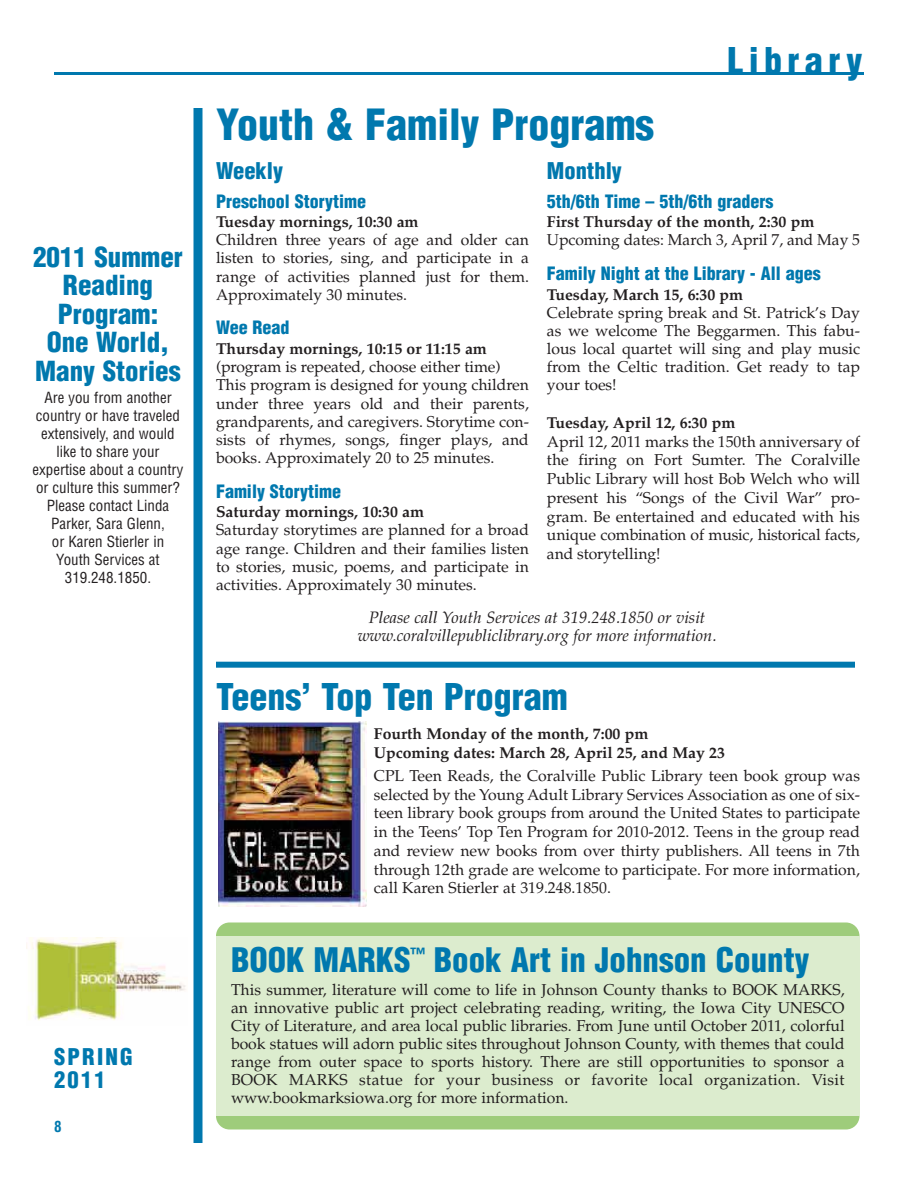
<style>
.page{position:relative;width:918px;height:1188px;background:#fff}
.page>*{position:absolute;margin:0;border:0;box-sizing:border-box;transform-origin:0 0}
.t1{font:900 condensed 42px "Helvetica";color:#0078ae}
.t2{font:900 condensed 36px "Helvetica";color:#0078ae}
.t3{font:900 condensed 36px "Helvetica";letter-spacing:.15em;color:#0078ae}
.t4{font:900 condensed 33px "Helvetica";color:#0078ae}
.t5{font:900 condensed 27px/28.5px "Helvetica";color:#0078ae;text-align:center}
.t6{font:900 condensed 22.5px "Helvetica";color:#0078ae}
.t7{font:900 condensed 22.5px/22.5px "Helvetica";letter-spacing:.1em;color:#0078ae}
.t8{font:900 condensed 18px "Helvetica";color:#0078ae}
.t9{font:italic 16.5px/18.1px "Palatino";color:#231f20;text-align:center}
.t10{font:15.75px/18.1px "Palatino";color:#231f20;text-align:justify}
.t11{font:700 15.75px/18.8px "Palatino";color:#231f20}
.t12{font:condensed 15px/18px "Helvetica";color:#231f20;text-align:center}
.t13{font:700 condensed 15px "Helvetica";color:#0078ae}
</style>
<div class="page">
<div style="left:216px;top:923px;width:644px;height:207px;background:#9ecc7b;border-radius:14px"></div>
<div style="left:216px;top:936px;width:644px;height:180px;background:#dcecce"></div>
<hr style="left:54px;top:72px;width:810px;height:3px;background:#0078ae">
<div style="left:194px;top:108px;width:8px;height:1035px;background:#0078ae"></div>
<div style="left:216px;top:662px;width:639px;height:6px;background:#0078ae"></div>
<img style="left:219px;top:722px;width:148px;height:184px">
<img style="left:28px;top:937px;width:158px;height:84px">
<h3 class="t5" style="left:33px;top:245px;width:151px">2011 Summer<br>Reading<br>Program:<br>One World,<br>Many Stories</h3>
<p class="t12" style="left:33px;top:390px;width:152px">Are you from another country or have traveled extensively, and would like to share your expertise about a country or culture this summer?<br>Please contact Linda<br>Parker, Sara Glenn,<br>or Karen Stierler in<br>Youth Services at<br>319.248.1850.</p>
<h3 class="t7" style="left:54px;top:1048px;width:80px">SPRING<br>2011</h3>
<p class="t13" style="left:54px;top:1121px;width:9px">8</p>
<h2 class="t3" style="left:727px;top:47px;width:137px">Library</h2>
<h1 class="t1" style="left:216px;top:108px;width:440px">Youth &amp; Family Programs</h1>
<h3 class="t6" style="left:216px;top:162px;width:69px">Weekly</h3>
<p class="t8" style="left:216px;top:194px;width:152px">Preschool Storytime</p>
<p class="t11" style="left:216px;top:214px;width:204px">Tuesday mornings, 10:30 am</p>
<p class="t10" style="left:216px;top:233px;width:315px">Children three years of age and older can listen to stories, sing, and participate in a range of activities planned just for them.<br>Approximately 30 minutes.</p>
<p class="t8" style="left:216px;top:321px;width:75px">Wee Read</p>
<p class="t11" style="left:216px;top:341px;width:272px">Thursday mornings, 10:15 or 11:15 am</p>
<p class="t10" style="left:216px;top:360px;width:315px;text-align:left">(program is repeated, choose either time)<br>This program is designed for young children under three years old and their parents, grandparents, and caregivers. Storytime con&shy;sists of rhymes, songs, finger plays, and books. Approximately 20 to 25 minutes.</p>
<p class="t8" style="left:216px;top:484px;width:127px">Family Storytime</p>
<p class="t11" style="left:216px;top:504px;width:210px">Saturday mornings, 10:30 am</p>
<p class="t10" style="left:216px;top:523px;width:315px">Saturday storytimes are planned for a broad age range. Children and their families listen to stories, music, poems, and participate in activities. Approximately 30 minutes.</p>
<h3 class="t6" style="left:547px;top:162px;width:76px">Monthly</h3>
<p class="t8" style="left:547px;top:194px;width:228px">5th/6th Time – 5th/6th graders</p>
<p class="t11" style="left:547px;top:214px;width:269px">First Thursday of the month, 2:30 pm</p>
<p class="t10" style="left:547px;top:233px;width:315px">Upcoming dates: March 3, April 7, and May 5</p>
<p class="t8" style="left:547px;top:266px;width:275px">Family Night at the Library - All ages</p>
<p class="t11" style="left:547px;top:287px;width:198px">Tuesday, March 15, 6:30 pm</p>
<p class="t10" style="left:547px;top:305px;width:315px">Celebrate spring break and St. Patrick’s Day as we welcome The Beggarmen. This fabu&shy;lous local quartet will sing and play music from the Celtic tradition. Get ready to tap your toes!</p>
<p class="t11" style="left:547px;top:415px;width:190px">Tuesday, April 12, 6:30 pm</p>
<p class="t10" style="left:547px;top:434px;width:315px;line-height:18.8px">April 12, 2011 marks the 150th anniversary of the firing on Fort Sumter. The Coralville Public Library will host Bob Welch who will present his “Songs of the Civil War” pro&shy;gram. Be entertained and educated with his unique combination of music, historical facts, and storytelling!</p>
<p class="t9" style="left:358px;top:610px;width:360px">Please call Youth Services at 319.248.1850 or visit www.coralvillepubliclibrary.org for more information.</p>
<h2 class="t2" style="left:216px;top:683px;width:353px">Teens’ Top Ten Program</h2>
<p class="t11" style="left:374px;top:726px;width:352px">Fourth Monday of the month, 7:00 pm<br>Upcoming dates: March 28, April 25, and May 23</p>
<p class="t10" style="left:374px;top:768px;width:488px;line-height:18.8px">CPL Teen Reads, the Coralville Public Library teen book group was selected by the Young Adult Library Services Association as one of six&shy;teen library book groups from around the United States to participate in the Teens’ Top Ten Program for 2010-2012. Teens in the group read and review new books from over thirty publishers. All teens in 7th through 12th grade are welcome to participate. For more information, call Karen Stierler at 319.248.1850.</p>
<h3 class="t4" style="left:231px;top:947px;width:580px">BOOK MARKS<sup>™</sup> Book Art in Johnson County</h3>
<p class="t10" style="left:231px;top:982px;width:615px">This summer, literature will come to life in Johnson County thanks to BOOK MARKS, an innovative public art project celebrating reading, writing, the Iowa City UNESCO City of Literature, and area local public libraries. From June until October 2011, colorful book statues will adorn public sites throughout Johnson County, with themes that could range from outer space to sports history. There are still opportunities to sponsor a BOOK MARKS statue for your business or favorite local organization. Visit www.bookmarksiowa.org for more information.</p>
</div>
